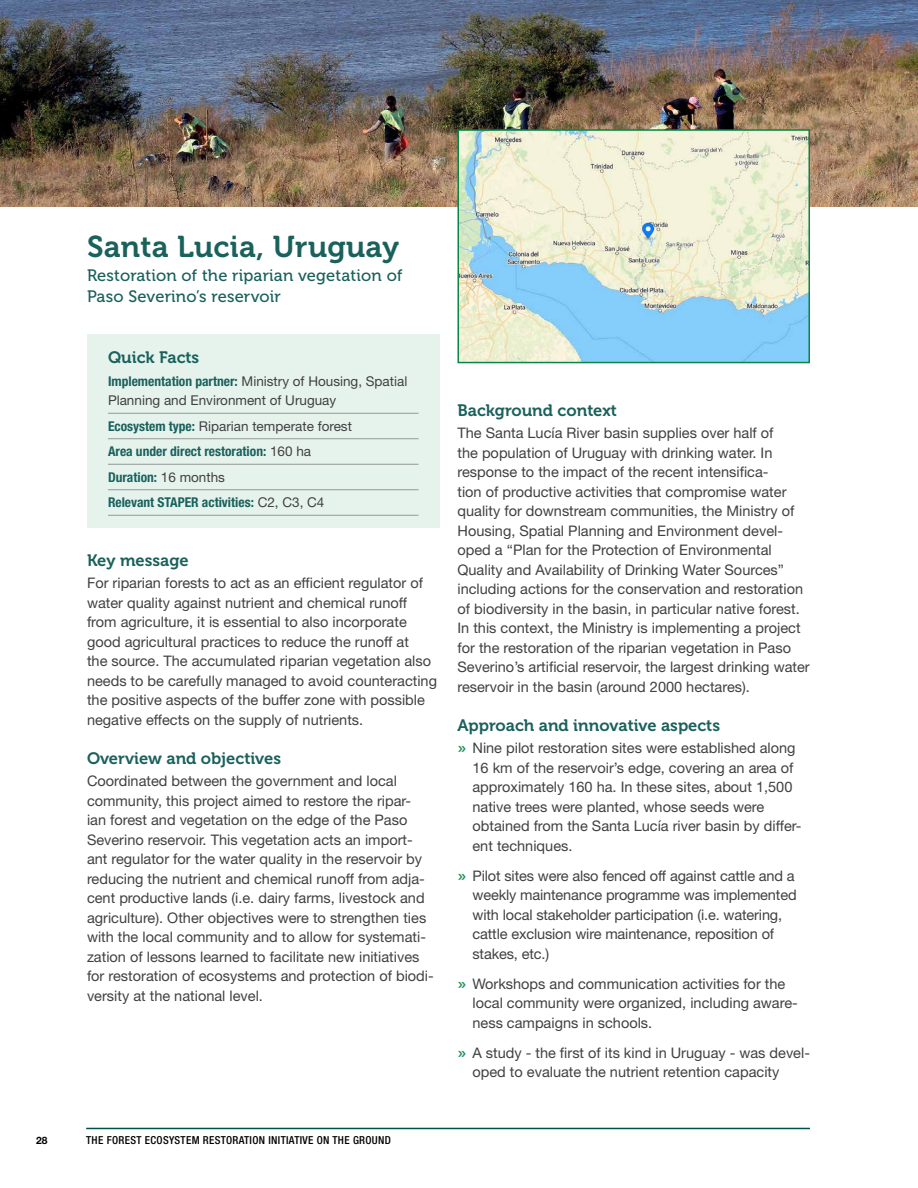
<style>
.page{position:relative;width:918px;height:1188px;background:#fff}
.page>*{position:absolute;margin:0;border:0;box-sizing:border-box;transform-origin:0 0}
.PR-Country{font:30px "Museo 700";letter-spacing:.01em;color:#1a615c}
.L1_no_rule{font:16.5px "Museo 700";color:#1a615c}
.PR-Project{font:16.5px/21px "Museo 500";letter-spacing:.01em;color:#1a615c}
.L1_No_rule_QFacts{font:16.5px "Museo 700";color:#1a615c}
.Body{font:14.55px/19.5px "Helvetica Neue LT Std";color:#414042}
.Body_lead_in_secti{font:13.5px/19.5px "Helvetica Neue LT Std";color:#414042}
.Body_lead_in_secti-2{font:700 condensed 13.5px "Helvetica Neue LT Std";color:#1a615c}
.t1{font:500 condensed 10.95px "Helvetica Neue LT Std";letter-spacing:.03em;color:#000}
.t2{font:700 10.2px "Helvetica Neue LT Std";color:#000}
.s1{font-weight:700;font-stretch:condensed;color:#1a615c}
.s2{font-weight:400;font-stretch:normal;color:#414042}
.s3{font-family:"Museo 700";color:#20915a}
</style>
<div class="page">
<hr style="left:86px;top:1128px;width:724px;height:1px;background:#004f4a">
<div style="left:87px;top:334px;width:353px;height:194px;background:#e6f3ed"></div>
<hr style="left:108px;top:413px;width:310px;height:1px;background:#939598">
<hr style="left:108px;top:438px;width:310px;height:1px;background:#939598">
<hr style="left:108px;top:464px;width:310px;height:1px;background:#939598">
<hr style="left:108px;top:489px;width:310px;height:1px;background:#939598">
<hr style="left:108px;top:515px;width:310px;height:1px;background:#939598">
<img style="left:0;top:0;width:918px;height:207px">
<img style="left:461px;top:132px;width:346px;height:228px">
<div style="left:458px;top:129px;width:352px;height:234px;border:2px solid #088547"></div>
<p class="PR-Country" style="left:87px;top:229px;width:314px">Santa Lucia, Uruguay</p>
<p class="PR-Project" style="left:87px;top:265px;width:317px">Restoration of the riparian vegetation of<br>Paso Severino’s reservoir</p>
<p class="L1_No_rule_QFacts" style="left:108px;top:348px;width:93px">Quick Facts</p>
<p class="Body_lead_in_secti" style="left:108px;top:371px;width:301px"><span class="s1">Implementation partner:</span> Ministry of Housing, Spatial<br>Planning and Environment of Uruguay</p>
<p class="Body_lead_in_secti" style="left:108px;top:416px;width:245px"><span class="s1">Ecosystem type:</span> Riparian temperate forest</p>
<p class="Body_lead_in_secti-2" style="left:108px;top:443px;width:205px">Area under direct restoration: <span class="s2">160 ha</span></p>
<p class="Body_lead_in_secti-2" style="left:108px;top:469px;width:118px">Duration: <span class="s2">16 months</span></p>
<p class="Body_lead_in_secti-2" style="left:108px;top:494px;width:218px">Relevant STAPER activities: <span class="s2">C2, C3, C4</span></p>
<p class="L1_no_rule" style="left:87px;top:551px;width:103px">Key message</p>
<p class="Body" style="left:87px;top:573px;width:352px">For riparian forests to act as an efficient regulator of water quality against nutrient and chemical runoff from agriculture, it is essential to also incorporate good agricultural practices to reduce the runoff at<br>the source. The accumulated riparian vegetation also needs to be carefully managed to avoid counteracting the positive aspects of the buffer zone with possible negative effects on the supply of nutrients.</p>
<p class="L1_no_rule" style="left:87px;top:749px;width:196px">Overview and objectives</p>
<p class="Body" style="left:87px;top:771px;width:348px">Coordinated between the government and local community, this project aimed to restore the ripar&shy;ian forest and vegetation on the edge of the Paso Severino reservoir. This vegetation acts an import&shy;ant regulator for the water quality in the reservoir by reducing the nutrient and chemical runoff from adja&shy;cent productive lands (i.e. dairy farms, livestock and agriculture). Other objectives were to strengthen ties with the local community and to allow for systemati&shy;zation of lessons learned to facilitate new initiatives for restoration of ecosystems and protection of biodi&shy;versity at the national level.</p>
<p class="L1_no_rule" style="left:458px;top:401px;width:161px">Background context</p>
<p class="Body" style="left:458px;top:423px;width:354px">The Santa Lucía River basin supplies over half of<br>the population of Uruguay with drinking water. In response to the impact of the recent intensifica-<br>tion of productive activities that compromise water quality for downstream communities, the Ministry of Housing, Spatial Planning and Environment devel&shy;oped a “Plan for the Protection of Environmental Quality and Availability of Drinking Water Sources” including actions for the conservation and restoration of biodiversity in the basin, in particular native forest.<br>In this context, the Ministry is implementing a project for the restoration of the riparian vegetation in Paso Severino’s artificial reservoir, the largest drinking water reservoir in the basin (around 2000 hectares).</p>
<p class="L1_no_rule" style="left:458px;top:716px;width:264px">Approach and innovative aspects</p>
<p class="Body" style="left:472px;top:738px;width:331px;text-indent:-15px"><span class="s3">»</span> Nine pilot restoration sites were established along 16 km of the reservoir’s edge, covering an area of approximately 160 ha. In these sites, about 1,500 native trees were planted, whose seeds were obtained from the Santa Lucía river basin by differ&shy;ent techniques.</p>
<p class="Body" style="left:472px;top:865px;width:326px;text-indent:-15px"><span class="s3">»</span> Pilot sites were also fenced off against cattle and a weekly maintenance programme was implemented with local stakeholder participation (i.e. watering, cattle exclusion wire maintenance, reposition of stakes, etc.)</p>
<p class="Body" style="left:472px;top:973px;width:327px;text-indent:-15px"><span class="s3">»</span> Workshops and communication activities for the local community were organized, including aware&shy;ness campaigns in schools.</p>
<p class="Body" style="left:472px;top:1042px;width:339px;text-indent:-15px"><span class="s3">»</span> A study - the first of its kind in Uruguay - was devel&shy;oped to evaluate the nutrient retention capacity</p>
<p class="t2" style="left:36px;top:1134px;width:13px">28</p>
<p class="t1" style="left:86px;top:1134px;width:306px">THE FOREST ECOSYSTEM RESTORATION INITIATIVE ON THE GROUND</p>
</div>
